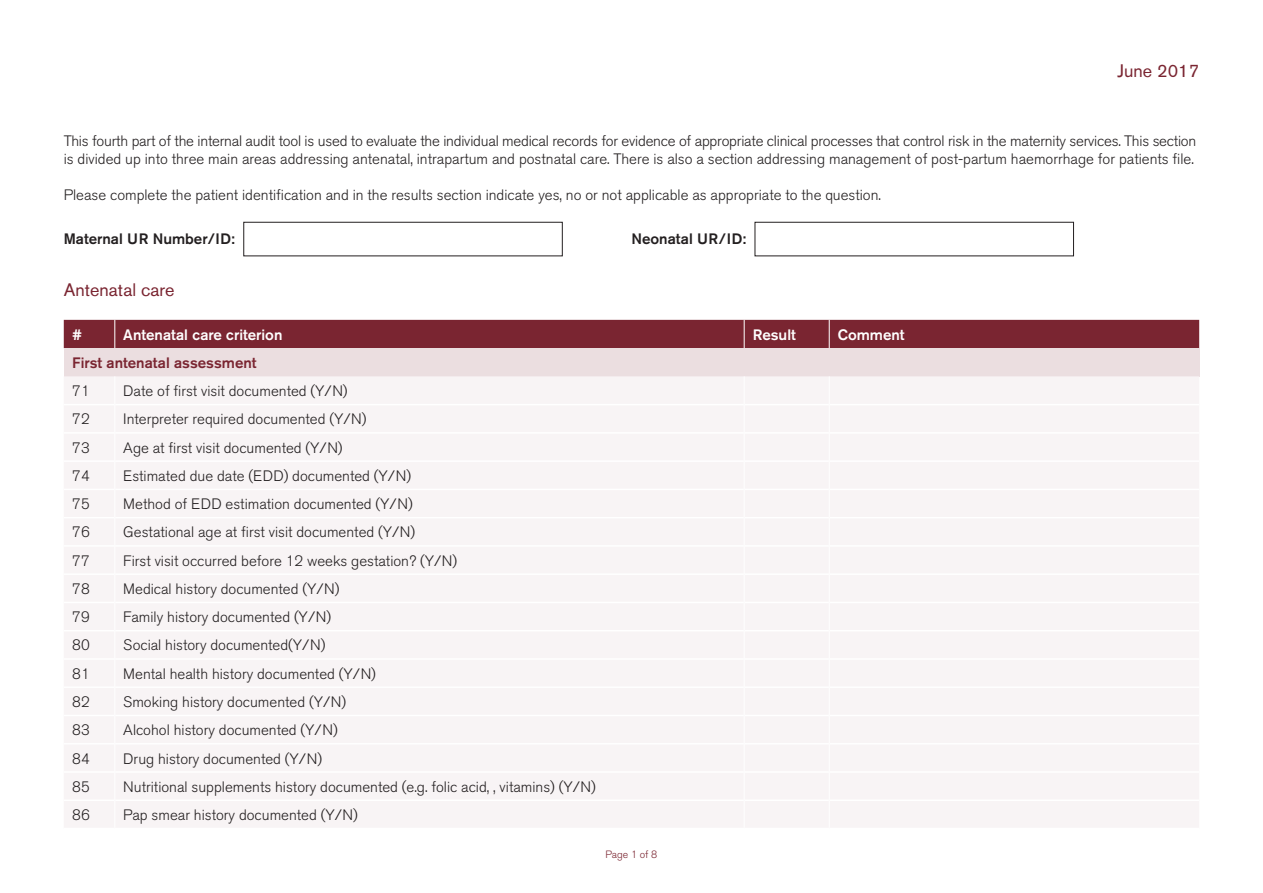
<style>
.page{position:relative;width:1263px;height:893px;background:#fff}
.page>*{position:absolute;margin:0;border:0;box-sizing:border-box;transform-origin:0 0}
.Heading_L2{font:18px "Akzidenz Grotesk BE";color:#7a2531}
.Heading_L1{font:18px "Akzidenz Grotesk BE";color:#7a2531}
.Body{font:300 15px/18px "Akzidenz Grotesk BE";color:#231f20}
.Heading_L3{font:500 15px "Akzidenz Grotesk BE";color:#fff}
.Body-2{font:500 15px "Akzidenz Grotesk BE";color:#231f20}
.Heading_L3-2{font:500 15px "Akzidenz Grotesk BE";color:#7a2531}
.Folio_Left{font:300 10.5px "Akzidenz Grotesk BE";color:#7a2531}
</style>
<div class="page">
<div style="left:244px;top:222px;width:318px;height:34px;border:1px solid #231f20"></div>
<div style="left:755px;top:222px;width:319px;height:34px;border:1px solid #231f20"></div>
<div style="left:64px;top:348px;width:1135px;height:28px;background:#ebdee0"></div>
<div style="left:64px;top:376px;width:1135px;height:451px;background:#f8f4f5"></div>
<hr style="left:64px;top:432px;width:50px;height:2px;background:#fff">
<hr style="left:115px;top:432px;width:629px;height:2px;background:#fff">
<hr style="left:744px;top:432px;width:85px;height:2px;background:#fff">
<hr style="left:830px;top:432px;width:369px;height:2px;background:#fff">
<hr style="left:64px;top:460px;width:50px;height:2px;background:#fff">
<hr style="left:115px;top:460px;width:629px;height:2px;background:#fff">
<hr style="left:744px;top:460px;width:85px;height:2px;background:#fff">
<hr style="left:830px;top:460px;width:369px;height:2px;background:#fff">
<hr style="left:64px;top:489px;width:50px;height:1px;background:#fff">
<hr style="left:115px;top:489px;width:629px;height:1px;background:#fff">
<hr style="left:744px;top:489px;width:85px;height:1px;background:#fff">
<hr style="left:830px;top:489px;width:369px;height:1px;background:#fff">
<hr style="left:64px;top:517px;width:50px;height:1px;background:#fff">
<hr style="left:115px;top:517px;width:629px;height:1px;background:#fff">
<hr style="left:744px;top:517px;width:85px;height:1px;background:#fff">
<hr style="left:830px;top:517px;width:369px;height:1px;background:#fff">
<hr style="left:64px;top:545px;width:50px;height:2px;background:#fff">
<hr style="left:115px;top:545px;width:629px;height:2px;background:#fff">
<hr style="left:744px;top:545px;width:85px;height:2px;background:#fff">
<hr style="left:830px;top:545px;width:369px;height:2px;background:#fff">
<hr style="left:64px;top:573px;width:50px;height:2px;background:#fff">
<hr style="left:115px;top:573px;width:629px;height:2px;background:#fff">
<hr style="left:744px;top:573px;width:85px;height:2px;background:#fff">
<hr style="left:830px;top:573px;width:369px;height:2px;background:#fff">
<hr style="left:64px;top:602px;width:50px;height:1px;background:#fff">
<hr style="left:115px;top:602px;width:629px;height:1px;background:#fff">
<hr style="left:744px;top:602px;width:85px;height:1px;background:#fff">
<hr style="left:830px;top:602px;width:369px;height:1px;background:#fff">
<hr style="left:64px;top:630px;width:50px;height:1px;background:#fff">
<hr style="left:115px;top:630px;width:629px;height:1px;background:#fff">
<hr style="left:744px;top:630px;width:85px;height:1px;background:#fff">
<hr style="left:830px;top:630px;width:369px;height:1px;background:#fff">
<hr style="left:64px;top:658px;width:50px;height:2px;background:#fff">
<hr style="left:115px;top:658px;width:629px;height:2px;background:#fff">
<hr style="left:744px;top:658px;width:85px;height:2px;background:#fff">
<hr style="left:830px;top:658px;width:369px;height:2px;background:#fff">
<hr style="left:64px;top:686px;width:50px;height:2px;background:#fff">
<hr style="left:115px;top:686px;width:629px;height:2px;background:#fff">
<hr style="left:744px;top:686px;width:85px;height:2px;background:#fff">
<hr style="left:830px;top:686px;width:369px;height:2px;background:#fff">
<hr style="left:64px;top:715px;width:50px;height:1px;background:#fff">
<hr style="left:115px;top:715px;width:629px;height:1px;background:#fff">
<hr style="left:744px;top:715px;width:85px;height:1px;background:#fff">
<hr style="left:830px;top:715px;width:369px;height:1px;background:#fff">
<hr style="left:64px;top:743px;width:50px;height:1px;background:#fff">
<hr style="left:115px;top:743px;width:629px;height:1px;background:#fff">
<hr style="left:744px;top:743px;width:85px;height:1px;background:#fff">
<hr style="left:830px;top:743px;width:369px;height:1px;background:#fff">
<hr style="left:64px;top:771px;width:50px;height:2px;background:#fff">
<hr style="left:115px;top:771px;width:629px;height:2px;background:#fff">
<hr style="left:744px;top:771px;width:85px;height:2px;background:#fff">
<hr style="left:830px;top:771px;width:369px;height:2px;background:#fff">
<hr style="left:64px;top:799px;width:50px;height:2px;background:#fff">
<hr style="left:115px;top:799px;width:629px;height:2px;background:#fff">
<hr style="left:744px;top:799px;width:85px;height:2px;background:#fff">
<hr style="left:830px;top:799px;width:369px;height:2px;background:#fff">
<hr style="left:64px;top:404px;width:50px;height:1px;background:#fff">
<hr style="left:115px;top:404px;width:629px;height:1px;background:#fff">
<hr style="left:744px;top:404px;width:85px;height:1px;background:#fff">
<hr style="left:830px;top:404px;width:369px;height:1px;background:#fff">
<svg style="left:114px;top:376px;width:1px;height:451px"></svg>
<svg style="left:744px;top:376px;width:1px;height:451px"></svg>
<svg style="left:829px;top:376px;width:1px;height:451px"></svg>
<div style="left:64px;top:320px;width:1135px;height:28px;background:#7a2531"></div>
<p class="Heading_L1" style="left:1117px;top:60px;width:83px">June 2017</p>
<p class="Body" style="left:64px;top:132px;width:1134px">This fourth part of the internal audit tool is used to evaluate the individual medical records for evidence of appropriate clinical processes that control risk in the maternity services. This section is divided up into three main areas addressing antenatal, intrapartum and postnatal care. There is also a section addressing management of post-partum haemorrhage for patients file.</p>
<p class="Body" style="left:64px;top:186px;width:819px">Please complete the patient identification and in the results section indicate yes, no or not applicable as appropriate to the question.</p>
<p class="Body-2" style="left:64px;top:230px;width:173px">Maternal UR Number/ID:</p>
<p class="Body-2" style="left:631px;top:230px;width:116px">Neonatal UR/ID:</p>
<p class="Heading_L2" style="left:64px;top:279px;width:112px">Antenatal care</p>
<p class="Heading_L3" style="left:72px;top:325px;width:12px">#</p>
<p class="Heading_L3" style="left:123px;top:325px;width:161px">Antenatal care criterion</p>
<p class="Heading_L3" style="left:753px;top:325px;width:45px">Result</p>
<p class="Heading_L3" style="left:838px;top:325px;width:68px">Comment</p>
<p class="Heading_L3-2" style="left:72px;top:353px;width:186px">First antenatal assessment</p>
<p class="Body" style="left:72px;top:382px;width:19px">71</p>
<p class="Body" style="left:123px;top:382px;width:226px">Date of first visit documented (Y/N)</p>
<p class="Body" style="left:72px;top:410px;width:19px">72</p>
<p class="Body" style="left:123px;top:410px;width:245px">Interpreter required documented (Y/N)</p>
<p class="Body" style="left:72px;top:439px;width:19px">73</p>
<p class="Body" style="left:123px;top:439px;width:221px">Age at first visit documented (Y/N)</p>
<p class="Body" style="left:72px;top:467px;width:19px">74</p>
<p class="Body" style="left:123px;top:467px;width:289px">Estimated due date (EDD) documented (Y/N)</p>
<p class="Body" style="left:72px;top:495px;width:19px">75</p>
<p class="Body" style="left:123px;top:495px;width:291px">Method of EDD estimation documented (Y/N)</p>
<p class="Body" style="left:72px;top:524px;width:19px">76</p>
<p class="Body" style="left:123px;top:524px;width:293px">Gestational age at first visit documented (Y/N)</p>
<p class="Body" style="left:72px;top:552px;width:19px">77</p>
<p class="Body" style="left:123px;top:552px;width:335px">First visit occurred before 12 weeks gestation? (Y/N)</p>
<p class="Body" style="left:72px;top:580px;width:19px">78</p>
<p class="Body" style="left:123px;top:580px;width:218px">Medical history documented (Y/N)</p>
<p class="Body" style="left:72px;top:608px;width:19px">79</p>
<p class="Body" style="left:123px;top:608px;width:209px">Family history documented (Y/N)</p>
<p class="Body" style="left:72px;top:637px;width:19px">80</p>
<p class="Body" style="left:123px;top:637px;width:204px">Social history documented(Y/N)</p>
<p class="Body" style="left:72px;top:665px;width:19px">81</p>
<p class="Body" style="left:123px;top:665px;width:254px">Mental health history documented (Y/N)</p>
<p class="Body" style="left:72px;top:693px;width:19px">82</p>
<p class="Body" style="left:123px;top:693px;width:224px">Smoking history documented (Y/N)</p>
<p class="Body" style="left:72px;top:721px;width:19px">83</p>
<p class="Body" style="left:123px;top:721px;width:216px">Alcohol history documented (Y/N)</p>
<p class="Body" style="left:72px;top:750px;width:19px">84</p>
<p class="Body" style="left:123px;top:750px;width:200px">Drug history documented (Y/N)</p>
<p class="Body" style="left:72px;top:778px;width:19px">85</p>
<p class="Body" style="left:123px;top:778px;width:474px">Nutritional supplements history documented (e.g. folic acid, , vitamins) (Y/N)</p>
<p class="Body" style="left:72px;top:806px;width:19px">86</p>
<p class="Body" style="left:123px;top:806px;width:236px">Pap smear history documented (Y/N)</p>
<p class="Folio_Left" style="left:605px;top:849px;width:53px">Page 1 of 8</p>
</div>
